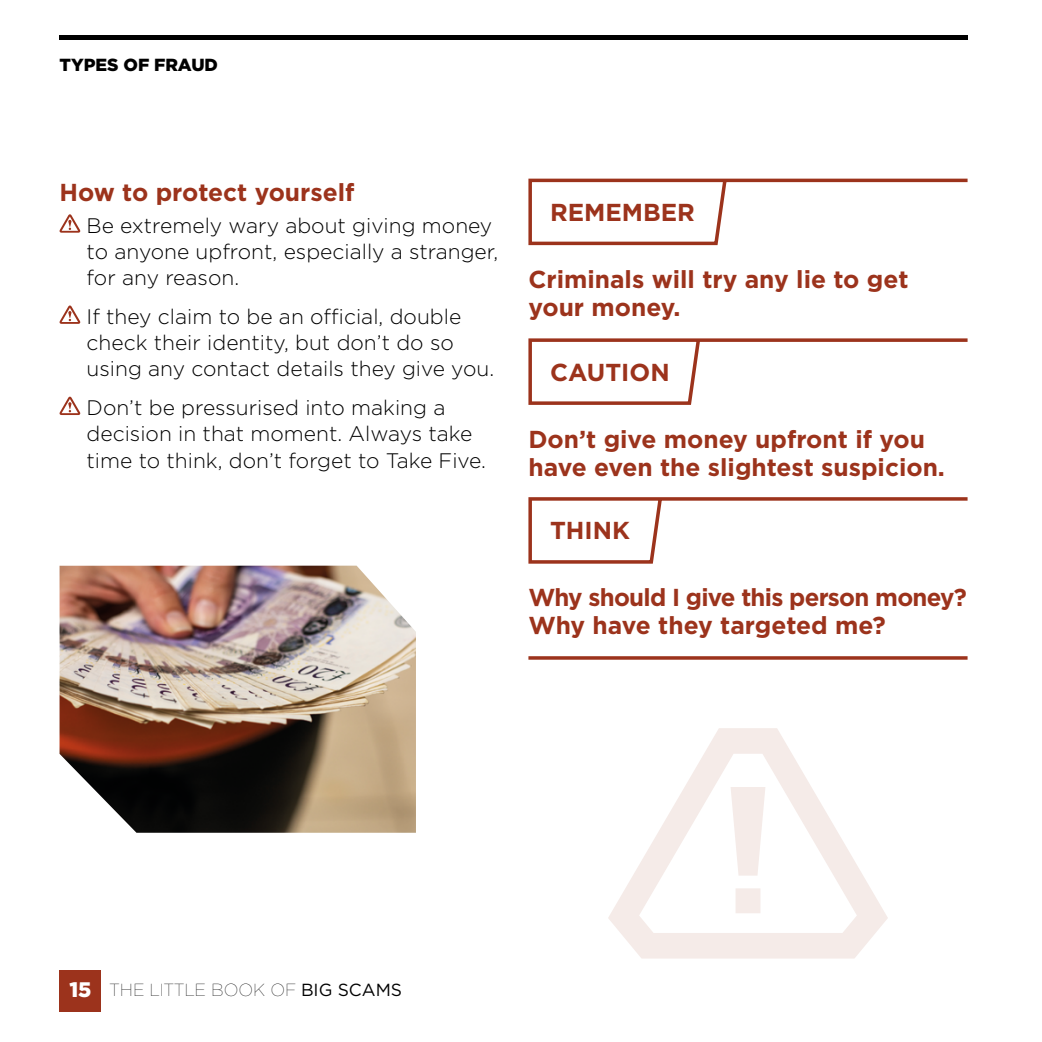
<style>
.page{position:relative;width:1042px;height:1042px;background:#fff}
.page>*{position:absolute;margin:0;border:0;box-sizing:border-box;transform-origin:0 0}
.t1{font:700 24.5px/28px "Gotham";color:#9c331c}
.t2{font:700 24.5px/28px "Gotham";letter-spacing:-.03em;color:#9c331c}
.t3{font:300 21px/26.2px "Gotham";color:#000}
.t4{font:100 17.5px "Gotham";color:#000}
.t5{font:900 17.5px "Gotham";color:#000}
.s1{font-weight:900;font-size:21px;color:#fff}
.s2{font-weight:400}
</style>
<div class="page">
<div style="left:60px;top:970px;width:41px;height:41px;background:#9c331c"></div>
<div style="left:60px;top:35px;width:907px;height:5px;background:#000"></div>
<svg style="left:608px;top:728px;width:280px;height:230px"></svg>
<svg style="left:59px;top:214px;width:22px;height:19px"></svg>
<svg style="left:59px;top:305px;width:22px;height:19px"></svg>
<svg style="left:59px;top:396px;width:22px;height:19px"></svg>
<img style="left:60px;top:566px;width:356px;height:267px">
<svg style="left:528px;top:178px;width:440px;height:68px"></svg>
<svg style="left:528px;top:338px;width:440px;height:67px"></svg>
<svg style="left:528px;top:497px;width:440px;height:67px"></svg>
<svg style="left:528px;top:656px;width:439px;height:4px;background:#a84c37"></svg>
<p class="t5" style="left:60px;top:53px;width:160px">TYPES OF FRAUD</p>
<p class="t1" style="left:60px;top:179px;width:296px">How to protect yourself</p>
<p class="t3" style="left:87px;top:212px;width:413px">Be extremely wary about giving money to anyone upfront, especially a stranger, for any reason.</p>
<p class="t3" style="left:87px;top:303px;width:409px">If they claim to be an official, double check their identity, but don’t do so using any contact details they give you.</p>
<p class="t3" style="left:87px;top:394px;width:401px">Don’t be pressurised into making a decision in that moment. Always take time to think, don’t forget to Take Five.</p>
<p class="t1" style="left:550px;top:198px;width:146px">REMEMBER</p>
<p class="t1" style="left:528px;top:265px;width:382px">Criminals will try any lie to get your money.</p>
<p class="t1" style="left:550px;top:358px;width:121px">CAUTION</p>
<p class="t1" style="left:528px;top:425px;width:418px">Don’t give money upfront if you have even the slightest suspicion.</p>
<p class="t1" style="left:550px;top:516px;width:81px">THINK</p>
<p class="t2" style="left:528px;top:583px;width:440px">Why should I give this person money?<br>Why have they targeted me?</p>
<p class="t4" style="left:69px;top:979px;width:334px"><span class="s1">15</span> THE LITTLE BOOK OF <span class="s2">BIG SCAMS</span></p>
</div>
